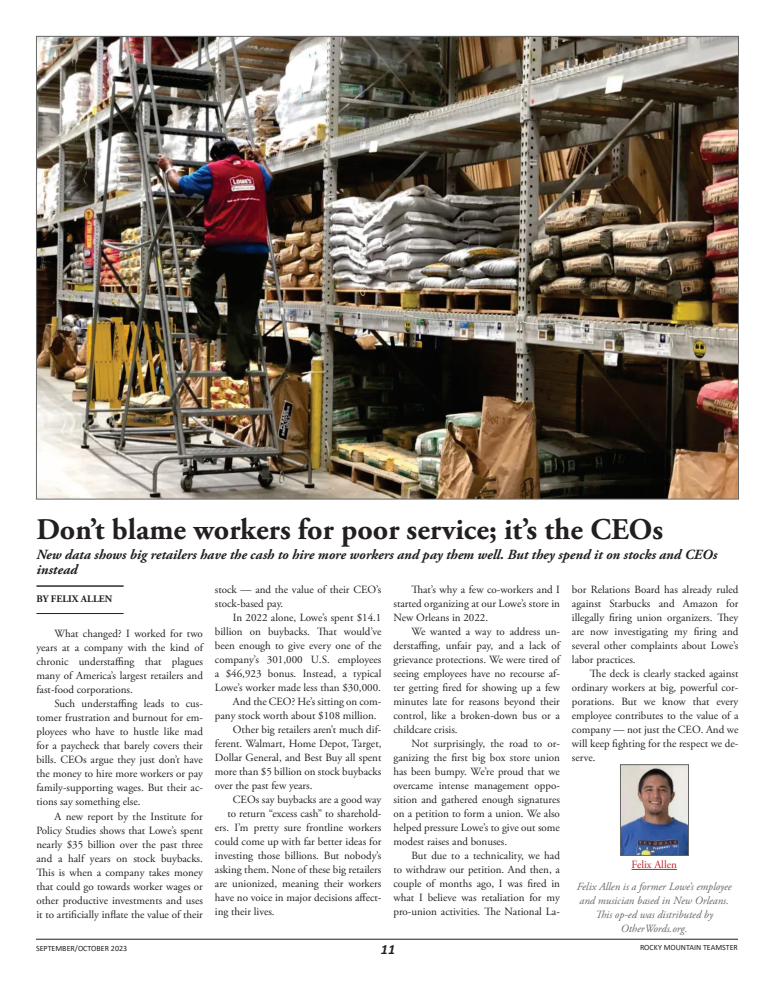
<style>
.page{position:relative;width:774px;height:990px;background:#fff}
.page>*{position:absolute;margin:0;border:0;box-sizing:border-box;transform-origin:0 0}
.t1{font:700 30px "Adobe Garamond Pro";color:#231f20}
.t2{font:italic 700 14px/14.5px "Adobe Garamond Pro";color:#231f20}
.t3{font:italic 700 14px "Calibri";color:#231f20}
.t4{font:11px/14px "Adobe Garamond Pro";color:#231f20;text-align:justify}
.t5{font:italic 11px/14px "Adobe Garamond Pro";color:#666;text-align:center}
.t6{font:11px "Adobe Garamond Pro";color:#be1f2d}
.t7{font:700 10px "Adobe Garamond Pro";color:#231f20}
.t8{font:8px "Calibri";color:#231f20}
</style>
<div class="page">
<hr style="left:36px;top:939px;width:702px;height:1px;background:#231f20">
<hr style="left:36px;top:585px;width:88px;height:2px;background:#231f20">
<hr style="left:36px;top:613px;width:88px;height:1px;background:#231f20">
<img style="left:38px;top:38px;width:699px;height:459px">
<hr style="left:632px;top:869px;width:45px;height:1px;background:#be1f2d">
<img style="left:622px;top:766px;width:65px;height:88px">
<div style="left:620px;top:764px;width:69px;height:92px;border:1px solid #666"></div>
<h1 class="t1" style="left:36px;top:512px;width:628px">Don’t blame workers for poor service; it’s the CEOs</h1>
<p class="t2" style="left:36px;top:548px;width:682px">New data shows big retailers have the cash to hire more workers and pay them well. But they spend it on stocks and CEOs instead</p>
<p class="t7" style="left:36px;top:593px;width:77px">BY FELIX ALLEN</p>
<p class="t4" style="left:36px;top:627px;width:168px;text-indent:18px">What changed? I worked for two years at a company with the kind of chronic understaffing that plagues many of America’s largest retailers and fast-food corporations.</p>
<p class="t4" style="left:36px;top:697px;width:168px;text-indent:18px">Such understaffing leads to cus&shy;tomer frustration and burnout for em&shy;ployees who have to hustle like mad for a paycheck that barely covers their bills. CEOs argue they just don’t have the money to hire more workers or pay family-supporting wages. But their ac&shy;tions say something else.</p>
<p class="t4" style="left:36px;top:809px;width:168px;text-indent:18px">A new report by the Institute for Policy Studies shows that Lowe’s spent nearly $35 billion over the past three and a half years on stock buybacks.<br>This is when a company takes money that could go towards worker wages or other productive investments and uses it to artificially inflate the value of their</p>
<p class="t4" style="left:215px;top:583px;width:168px">stock — and the value of their CEO’s stock-based pay.</p>
<p class="t4" style="left:233px;top:611px;width:150px">In 2022 alone, Lowe’s spent $14.1</p>
<p class="t4" style="left:215px;top:625px;width:168px">billion on buybacks. That would’ve</p>
<p class="t4" style="left:215px;top:639px;width:168px">been enough to give every one of the</p>
<p class="t4" style="left:215px;top:653px;width:168px">company’s 301,000 U.S. employees</p>
<p class="t4" style="left:215px;top:667px;width:168px">a $46,923 bonus. Instead, a typical</p>
<p class="t4" style="left:215px;top:681px;width:168px">Lowe’s worker made less than $30,000.</p>
<p class="t4" style="left:233px;top:695px;width:150px">And the CEO? He’s sitting on com-</p>
<p class="t4" style="left:215px;top:709px;width:163px">pany stock worth about $108 million.</p>
<p class="t4" style="left:233px;top:723px;width:150px">Other big retailers aren’t much dif-</p>
<p class="t4" style="left:215px;top:737px;width:168px">ferent. Walmart, Home Depot, Target,</p>
<p class="t4" style="left:215px;top:751px;width:168px">Dollar General, and Best Buy all spent</p>
<p class="t4" style="left:215px;top:765px;width:168px">more than $5 billion on stock buybacks</p>
<p class="t4" style="left:215px;top:779px;width:99px">over the past few years.</p>
<p class="t4" style="left:233px;top:793px;width:150px">CEOs say buybacks are a good way</p>
<p class="t4" style="left:228px;top:807px;width:155px">to return “excess cash” to sharehold-</p>
<p class="t4" style="left:215px;top:821px;width:168px">ers. I’m pretty sure frontline workers</p>
<p class="t4" style="left:215px;top:835px;width:168px">could come up with far better ideas for</p>
<p class="t4" style="left:215px;top:849px;width:168px">investing those billions. But nobody’s</p>
<p class="t4" style="left:215px;top:863px;width:168px">asking them. None of these big retailers</p>
<p class="t4" style="left:215px;top:877px;width:168px">are unionized, meaning their workers</p>
<p class="t4" style="left:215px;top:891px;width:168px">have no voice in major decisions affect-</p>
<p class="t4" style="left:215px;top:905px;width:61px">ing their lives.</p>
<p class="t4" style="left:393px;top:583px;width:168px;text-indent:18px">That’s why a few co-workers and I started organizing at our Lowe’s store in New Orleans in 2022.</p>
<p class="t4" style="left:393px;top:625px;width:168px;text-indent:18px">We wanted a way to address un&shy;derstaffing, unfair pay, and a lack of grievance protections. We were tired of seeing employees have no recourse af&shy;ter getting fired for showing up a few minutes late for reasons beyond their control, like a broken-down bus or a childcare crisis.</p>
<p class="t4" style="left:393px;top:737px;width:168px;text-indent:18px">Not surprisingly, the road to or&shy;ganizing the first big box store union has been bumpy. We’re proud that we overcame intense management oppo&shy;sition and gathered enough signatures on a petition to form a union. We also helped pressure Lowe’s to give out some modest raises and bonuses.</p>
<p class="t4" style="left:393px;top:849px;width:168px;text-indent:18px">But due to a technicality, we had to withdraw our petition. And then, a couple of months ago, I was fired in what I believe was retaliation for my pro-union activities. The National La-</p>
<p class="t4" style="left:572px;top:583px;width:168px">bor Relations Board has already ruled against Starbucks and Amazon for illegally firing union organizers. They are now investigating my firing and several other complaints about Lowe’s labor practices.</p>
<p class="t4" style="left:572px;top:667px;width:168px;text-indent:18px">The deck is clearly stacked against ordinary workers at big, powerful cor&shy;porations. But we know that every employee contributes to the value of a company — not just the CEO. And we will keep fighting for the respect we de&shy;serve.</p>
<p class="t6" style="left:632px;top:858px;width:47px">Felix Allen</p>
<p class="t5" style="left:577px;top:880px;width:157px">Felix Allen is a former Lowe’s employee and musician based in New Orleans.<br>This op-ed was distributed by<br>OtherWords.org.</p>
<p class="t8" style="left:36px;top:943px;width:93px">SEPTEMBER/OCTOBER 2023</p>
<p class="t3" style="left:381px;top:940px;width:16px">11</p>
<p class="t8" style="left:640px;top:942px;width:99px">ROCKY MOUNTAIN TEAMSTER</p>
</div>
